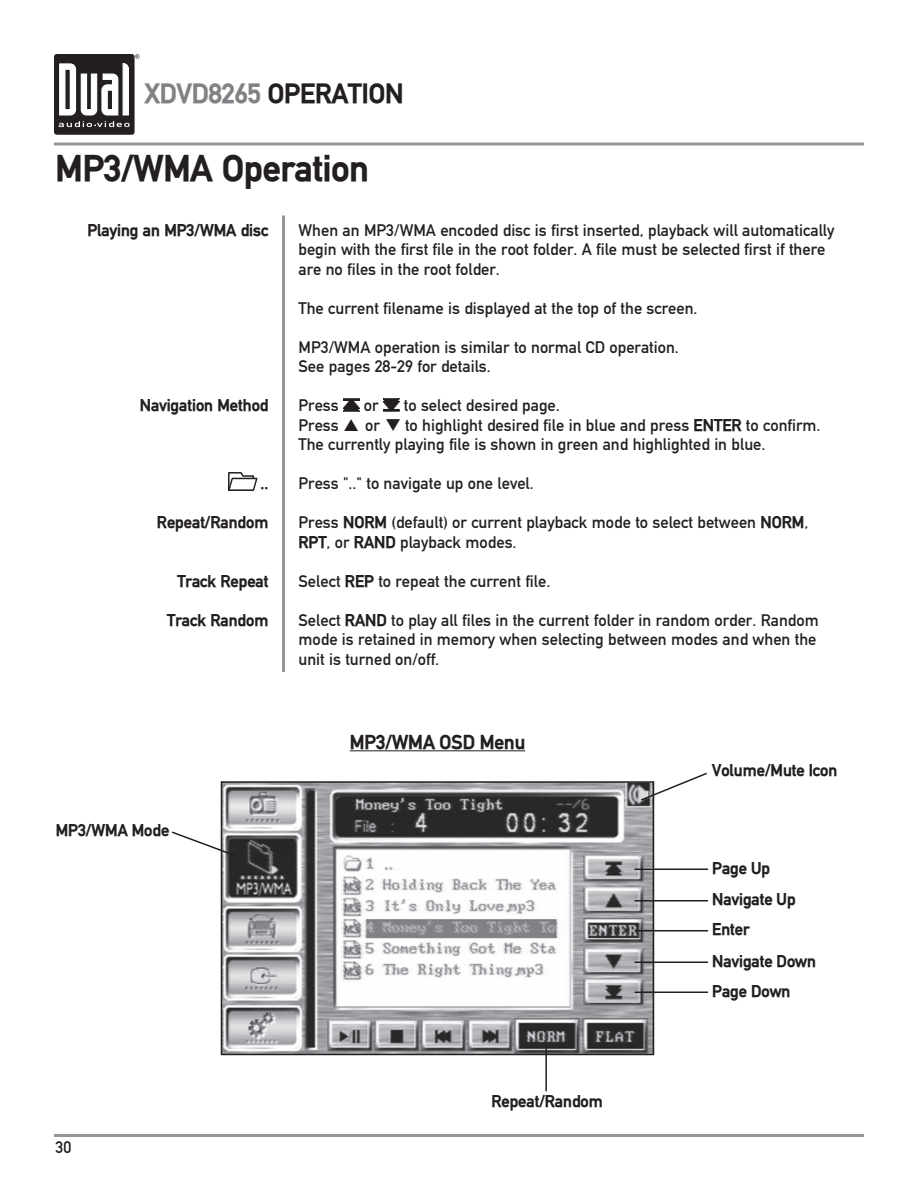
<style>
.page{position:relative;width:918px;height:1188px;background:#fff}
.page>*{position:absolute;margin:0;border:0;box-sizing:border-box;transform-origin:0 0}
.t1{font:700 36px "DIN Mittelschrift";color:#231f20}
.t2{font:700 27px "DIN Mittelschrift";color:#231f20}
.t3{font:700 19.5px "DIN Mittelschrift";color:#231f20}
.t4{font:16.5px/19.5px "DIN Mittelschrift";color:#231f20}
.t5{font:700 16.5px "DIN Mittelschrift";color:#231f20}
.s1{color:#808285}
.s2{font-weight:700}
</style>
<div class="page">
<div style="left:54px;top:54px;width:81px;height:81px;background:#231f20;border-radius:3px"></div>
<svg style="left:59px;top:54px;width:80px;height:73px"></svg>
<hr style="left:54px;top:143px;width:810px;height:3px;background:#939598">
<hr style="left:54px;top:1134px;width:810px;height:3px;background:#939598">
<img style="left:224px;top:784px;width:427px;height:268px">
<div style="left:221px;top:781px;width:433px;height:274px;border:2px solid #231f20"></div>
<hr style="left:350px;top:750px;width:175px;height:1px;background:#231f20">
<svg style="left:172px;top:830px;width:66px;height:28px"></svg>
<svg style="left:639px;top:772px;width:68px;height:30px"></svg>
<hr style="left:545px;top:1044px;width:2px;height:47px;background:#231f20">
<hr style="left:635px;top:992px;width:73px;height:1px;background:#231f20">
<hr style="left:635px;top:962px;width:73px;height:1px;background:#231f20">
<hr style="left:635px;top:930px;width:73px;height:2px;background:#231f20">
<hr style="left:635px;top:900px;width:73px;height:2px;background:#231f20">
<hr style="left:635px;top:869px;width:73px;height:1px;background:#231f20">
<svg style="left:343px;top:399px;width:17px;height:12px"></svg>
<svg style="left:383px;top:399px;width:16px;height:12px"></svg>
<hr style="left:282px;top:216px;width:3px;height:456px;background:#939598">
<svg style="left:228px;top:472px;width:30px;height:19px"></svg>
<h2 class="t2" style="left:145px;top:77px;width:260px"><span class="s1">XDVD8265</span> OPERATION</h2>
<h1 class="t1" style="left:56px;top:147px;width:315px">MP3/WMA Operation</h1>
<p class="t5" style="left:88px;top:220px;width:182px">Playing an MP3/WMA disc</p>
<p class="t5" style="left:140px;top:396px;width:130px">Navigation Method</p>
<p class="t5" style="left:261px;top:474px;width:9px">..</p>
<p class="t5" style="left:157px;top:513px;width:113px">Repeat/Random</p>
<p class="t5" style="left:177px;top:571px;width:93px">Track Repeat</p>
<p class="t5" style="left:167px;top:610px;width:103px">Track Random</p>
<p class="t5" style="left:56px;top:821px;width:115px">MP3/WMA Mode</p>
<p class="t4" style="left:298px;top:220px;width:538px">When an MP3/WMA encoded disc is first inserted, playback will automatically begin with the first file in the root folder. A file must be selected first if there are no files in the root folder.</p>
<p class="t4" style="left:298px;top:298px;width:401px">The current filename is displayed at the top of the screen.</p>
<p class="t4" style="left:298px;top:337px;width:382px">MP3/WMA operation is similar to normal CD operation.<br>See pages 28-29 for details.</p>
<p class="t4" style="left:298px;top:396px;width:42px">Press</p>
<p class="t4" style="left:364px;top:396px;width:16px">or</p>
<p class="t4" style="left:404px;top:396px;width:158px">to select desired page.</p>
<p class="t4" style="left:298px;top:415px;width:42px">Press</p>
<p class="t4" style="left:298px;top:415px;width:524px;text-indent:67px">or ❑ to highlight desired file in blue and press <span class="s2">ENTER</span> to confirm.<br>The currently playing file is shown in green and highlighted in blue.</p>
<p class="t4" style="left:298px;top:474px;width:237px">Press ".." to navigate up one level.</p>
<p class="t4" style="left:298px;top:513px;width:511px">Press <span class="s2">NORM</span> (default) or current playback mode to select between <span class="s2">NORM</span>,<br><span class="s2">RPT</span>, or <span class="s2">RAND</span> playback modes.</p>
<p class="t4" style="left:298px;top:571px;width:253px">Select <span class="s2">REP</span> to repeat the current file.</p>
<p class="t4" style="left:298px;top:610px;width:522px">Select <span class="s2">RAND</span> to play all files in the current folder in random order. Random mode is retained in memory when selecting between modes and when the unit is turned on/off.</p>
<p class="t3" style="left:350px;top:731px;width:177px">MP3/WMA OSD Menu</p>
<p class="t5" style="left:712px;top:760px;width:127px">Volume/Mute Icon</p>
<p class="t5" style="left:712px;top:858px;width:59px">Page Up</p>
<p class="t5" style="left:712px;top:890px;width:85px">Navigate Up</p>
<p class="t5" style="left:712px;top:920px;width:39px">Enter</p>
<p class="t5" style="left:712px;top:951px;width:105px">Navigate Down</p>
<p class="t5" style="left:712px;top:981px;width:80px">Page Down</p>
<p class="t4" style="left:56px;top:1138px;width:17px">30</p>
<p class="t5" style="left:491px;top:1092px;width:113px">Repeat/Random</p>
</div>
